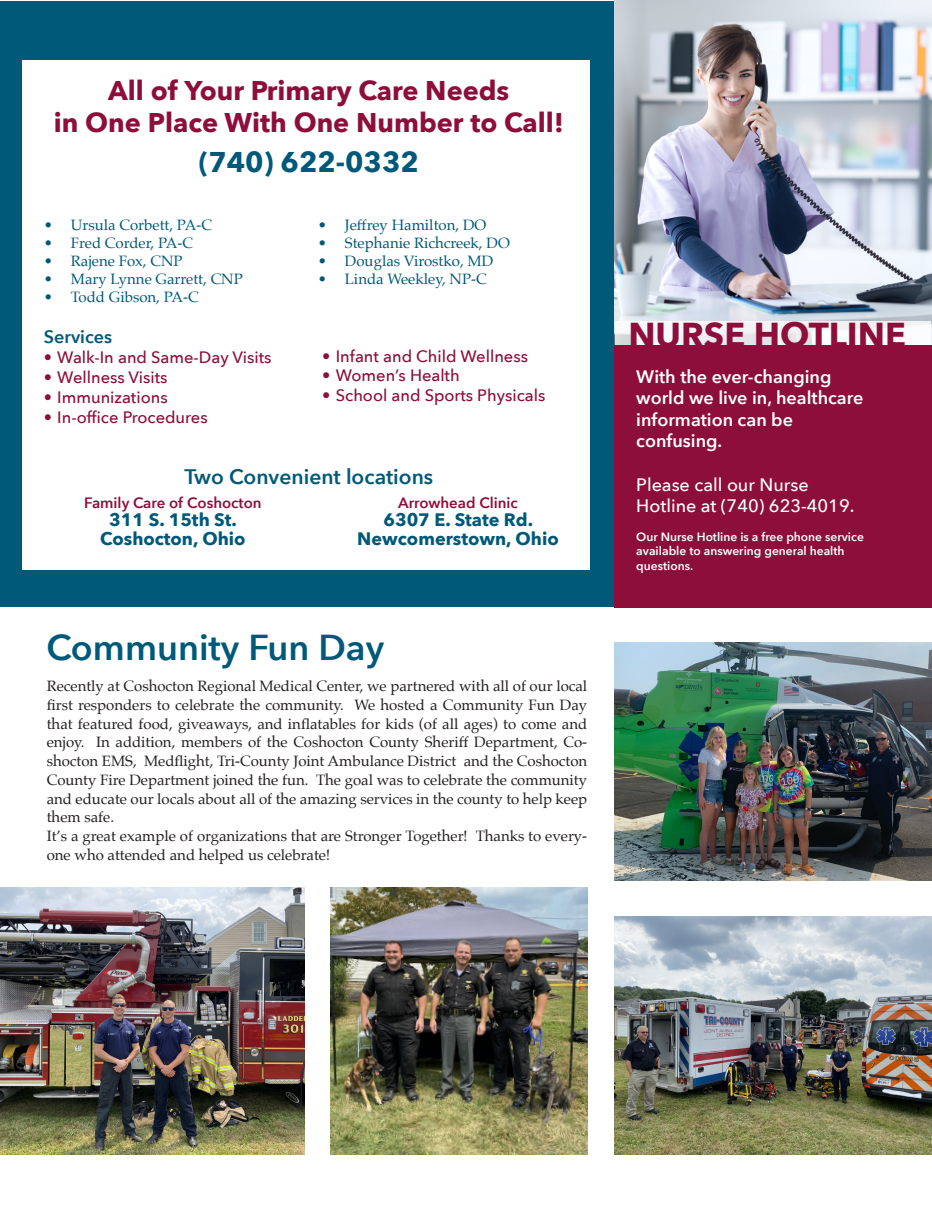
<style>
.page{position:relative;width:932px;height:1215px;background:#fff}
.page>*{position:absolute;margin:0;border:0;box-sizing:border-box;transform-origin:0 0}
.t1{font:600 36px "Avenir Next";color:#005979}
.t2{font:700 34.5px "Avenir Next";color:#8d0e3a}
.t3{font:700 28.5px "Avenir Next";color:#005979}
.t4{font:700 27px "Avenir Next";color:#8d0e3a}
.t5{font:600 21px "Avenir Next";color:#005979}
.t6{font:600 18px/21.6px "Avenir Next";color:#fff}
.t7{font:700 18px "Avenir Next";color:#005979}
.t8{font:500 18px/21.6px "Avenir Next";color:#fff}
.t9{font:600 18px "Avenir Next";color:#005979}
.t10{font:500 16.5px "Avenir Next";color:#8d0e3a}
.Body_Copy{font:15px/18.8px "Palatino";color:#231f20;text-align:justify}
.t11{font:15px "Palatino";color:#005979}
.t12{font:600 15px "Avenir Next";color:#8d0e3a}
.t13{font:600 12px/14.4px "Avenir Next";color:#fff}
</style>
<div class="page">
<div style="left:0;top:1px;width:636px;height:606px;background:#005979"></div>
<img style="left:614px;top:643px;width:318px;height:238px">
<img style="left:0;top:887px;width:304px;height:268px">
<img style="left:614px;top:917px;width:318px;height:238px">
<img style="left:331px;top:887px;width:256px;height:268px">
<div style="left:614px;top:0;width:318px;height:608px;background:#8d0e3a"></div>
<div style="left:23px;top:61px;width:567px;height:509px;background:#fff"></div>
<img style="left:614px;top:0;width:317px;height:345px">
<svg style="left:615px;top:321px;width:316px;height:24px;background:#f2f3f5"></svg>
<p class="t4" style="left:108px;top:67px;width:403px">All of Your Primary Care Needs</p>
<p class="t4" style="left:54px;top:99px;width:511px">in One Place With One Number to Call!</p>
<p class="t3" style="left:199px;top:137px;width:222px">(740) 622-0332</p>
<p class="t11" style="left:44px;top:213px;width:170px">• Ursula Corbett, PA-C</p>
<p class="t11" style="left:44px;top:231px;width:151px">• Fred Corder, PA-C</p>
<p class="t11" style="left:44px;top:249px;width:140px">• Rajene Fox, CNP</p>
<p class="t11" style="left:44px;top:267px;width:200px">• Mary Lynne Garrett, CNP</p>
<p class="t11" style="left:44px;top:285px;width:156px">• Todd Gibson, PA-C</p>
<p class="t9" style="left:44px;top:322px;width:70px">Services</p>
<p class="t10" style="left:44px;top:343px;width:229px">• Walk-In and Same-Day Visits</p>
<p class="t10" style="left:44px;top:363px;width:125px">• Wellness Visits</p>
<p class="t10" style="left:44px;top:383px;width:125px">• Immunizations</p>
<p class="t10" style="left:44px;top:403px;width:165px">• In-office Procedures</p>
<p class="t11" style="left:318px;top:213px;width:170px">• Jeffrey Hamilton, DO</p>
<p class="t11" style="left:318px;top:231px;width:193px">• Stephanie Richcreek, DO</p>
<p class="t11" style="left:318px;top:249px;width:177px">• Douglas Virostko, MD</p>
<p class="t11" style="left:318px;top:267px;width:170px">• Linda Weekley, NP-C</p>
<p class="t10" style="left:322px;top:342px;width:207px">• Infant and Child Wellness</p>
<p class="t10" style="left:322px;top:362px;width:139px">• Women’s Health</p>
<p class="t10" style="left:322px;top:381px;width:225px">• School and Sports Physicals</p>
<p class="t5" style="left:184px;top:458px;width:250px">Two Convenient locations</p>
<p class="t12" style="left:84px;top:490px;width:179px">Family Care of Coshocton</p>
<p class="t12" style="left:398px;top:490px;width:121px">Arrowhead Clinic</p>
<p class="t7" style="left:109px;top:504px;width:129px">311 S. 15th St.</p>
<p class="t7" style="left:383px;top:504px;width:151px">6307 E. State Rd.</p>
<p class="t7" style="left:100px;top:523px;width:147px">Coshocton, Ohio</p>
<p class="t7" style="left:357px;top:523px;width:203px">Newcomerstown, Ohio</p>
<p class="t1" style="left:46px;top:617px;width:339px">Community Fun Day</p>
<p class="Body_Copy" style="left:47px;top:677px;width:542px">Recently at Coshocton Regional Medical Center, we partnered with all of our local first responders to celebrate the community. We hosted a Community Fun Day that featured food, giveaways, and inflatables for kids (of all ages) to come and enjoy. In addition, members of the Coshocton County Sheriff Department, Co&shy;shocton EMS, Medflight, Tri-County Joint Ambulance District and the Coshocton County Fire Department joined the fun. The goal was to celebrate the community and educate our locals about all of the amazing services in the county to help keep them safe.</p>
<p class="Body_Copy" style="left:47px;top:827px;width:542px">It’s a great example of organizations that are Stronger Together! Thanks to every&shy;one who attended and helped us celebrate!</p>
<p class="t2" style="left:628px;top:305px;width:279px">NURSE HOTLINE</p>
<p class="t6" style="left:636px;top:365px;width:229px">With the ever-changing world we live in, healthcare information can be confusing.</p>
<p class="t8" style="left:636px;top:473px;width:220px">Please call our Nurse<br>Hotline at (740) 623-4019.</p>
<p class="t13" style="left:636px;top:529px;width:229px">Our Nurse Hotline is a free phone service available to answering general health questions.</p>
</div>
